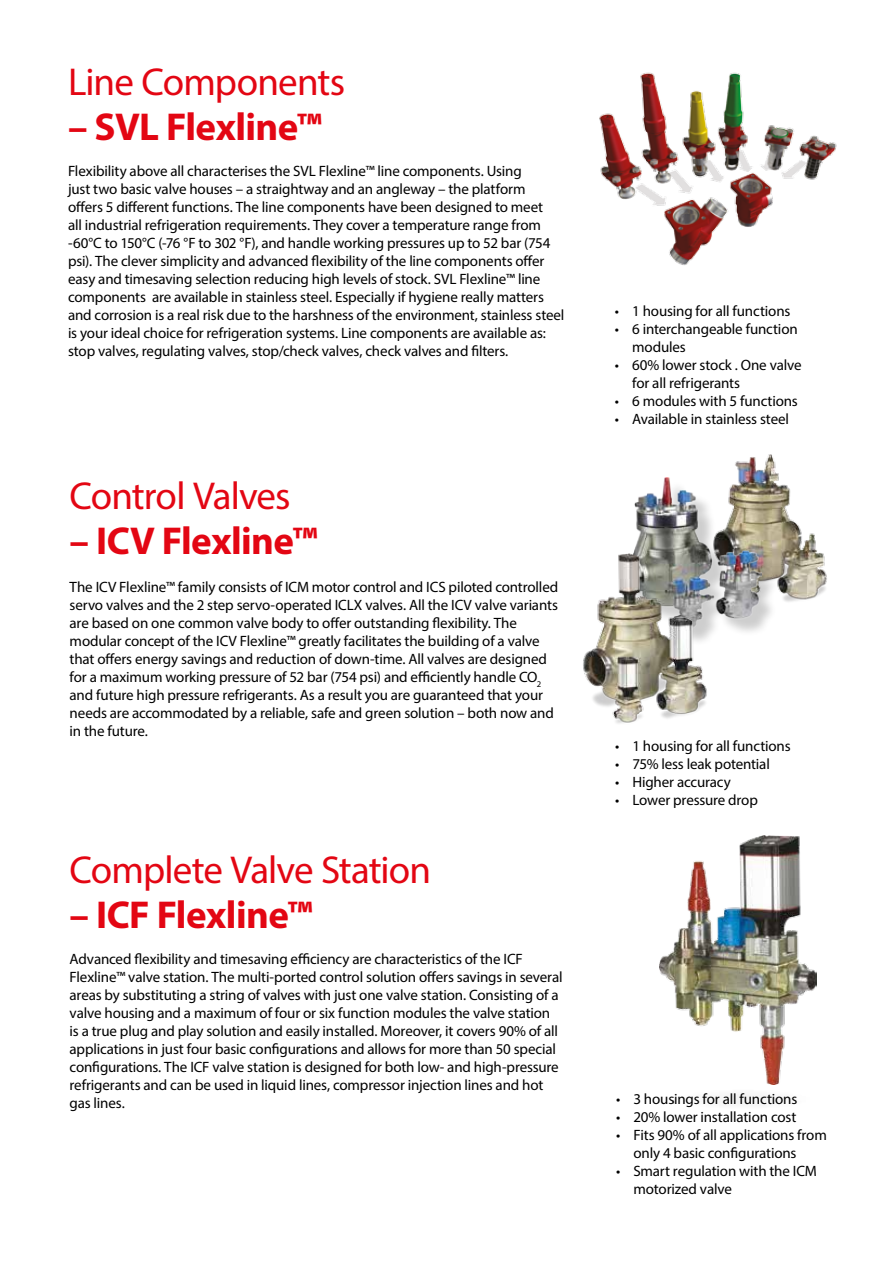
<style>
.page{position:relative;width:893px;height:1263px;background:#fff}
.page>*{position:absolute;margin:0;border:0;box-sizing:border-box;transform-origin:0 0}
.t1{font:39px "Myriad Pro";letter-spacing:-.025em;color:#e30613}
.t2{font:700 39px "Myriad Pro";letter-spacing:-.015em;color:#e30613}
.t3{font:15px/18px "Myriad Pro";letter-spacing:-.01em;color:#000}
</style>
<div class="page">
<img style="left:735px;top:454px;width:92px;height:148px">
<div style="left:624px;top:480px;width:155px;height:166px;background:#000;opacity:.2"></div>
<img style="left:624px;top:478px;width:137px;height:149px">
<img style="left:659px;top:836px;width:158px;height:248px">
<div style="left:673px;top:1089px;width:140px;height:20px;background:#f9f9f9;border-radius:50%"></div>
<img style="left:599px;top:72px;width:238px;height:193px">
<img style="left:583px;top:553px;width:127px;height:171px">
<h1 class="t1" style="left:68px;top:58px;width:279px">Line Components</h1>
<h1 class="t2" style="left:68px;top:101px;width:255px">– SVL Flexline™</h1>
<p class="t3" style="left:68px;top:162px;width:498px">Flexibility above all characterises the SVL Flexline™ line components. Using<br>just two basic valve houses – a straightway and an angleway – the platform<br>offers 5 different functions. The line components have been designed to meet<br>all industrial refrigeration requirements. They cover a temperature range from -60°C to 150°C (-76 °F to 302 °F), and handle working pressures up to 52 bar (754 psi). The clever simplicity and advanced flexibility of the line components offer easy and timesaving selection reducing high levels of stock. SVL Flexline™ line components are available in stainless steel. Especially if hygiene really matters and corrosion is a real risk due to the harshness of the environment, stainless steel is your ideal choice for refrigeration systems. Line components are available as: stop valves, regulating valves, stop/check valves, check valves and filters.</p>
<h1 class="t1" style="left:70px;top:472px;width:223px">Control Valves</h1>
<h1 class="t2" style="left:70px;top:516px;width:249px">– ICV Flexline™</h1>
<p class="t3" style="left:70px;top:577px;width:490px">The ICV Flexline™ family consists of ICM motor control and ICS piloted controlled servo valves and the 2 step servo-operated ICLX valves. All the ICV valve variants are based on one common valve body to offer outstanding flexibility. The modular concept of the ICV Flexline™ greatly facilitates the building of a valve that offers energy savings and reduction of down-time. All valves are designed for a maximum working pressure of 52 bar (754 psi) and efficiently handle CO<sub>2 </sub>and future high pressure refrigerants. As a result you are guaranteed that your needs are accommodated by a reliable, safe and green solution – both now and in the future.</p>
<h1 class="t1" style="left:70px;top:846px;width:363px">Complete Valve Station</h1>
<h1 class="t2" style="left:70px;top:889px;width:244px">– ICF Flexline™</h1>
<p class="t3" style="left:70px;top:950px;width:494px">Advanced flexibility and timesaving efficiency are characteristics of the ICF Flexline™ valve station. The multi-ported control solution offers savings in several areas by substituting a string of valves with just one valve station. Consisting of a valve housing and a maximum of four or six function modules the valve station is a true plug and play solution and easily installed. Moreover, it covers 90% of all applications in just four basic configurations and allows for more than 50 special configurations. The ICF valve station is designed for both low- and high-pressure refrigerants and can be used in liquid lines, compressor injection lines and hot gas lines.</p>
<p class="t3" style="left:615px;top:302px;width:177px">• 1 housing for all functions</p>
<p class="t3" style="left:632px;top:320px;width:167px;text-indent:-17px">• 6 interchangeable function modules</p>
<p class="t3" style="left:632px;top:356px;width:171px;text-indent:-17px">• 60% lower stock . One valve for all refrigerants</p>
<p class="t3" style="left:615px;top:392px;width:185px">• 6 modules with 5 functions</p>
<p class="t3" style="left:615px;top:410px;width:176px">• Available in stainless steel</p>
<p class="t3" style="left:615px;top:736px;width:177px">• 1 housing for all functions</p>
<p class="t3" style="left:615px;top:754px;width:156px">• 75% less leak potential</p>
<p class="t3" style="left:615px;top:772px;width:117px">• Higher accuracy</p>
<p class="t3" style="left:615px;top:790px;width:144px">• Lower pressure drop</p>
<p class="t3" style="left:616px;top:1090px;width:183px">• 3 housings for all functions</p>
<p class="t3" style="left:616px;top:1108px;width:182px">• 20% lower installation cost</p>
<p class="t3" style="left:633px;top:1126px;width:195px;text-indent:-17px">• Fits 90% of all applications from only 4 basic configurations</p>
<p class="t3" style="left:633px;top:1162px;width:185px;text-indent:-17px">• Smart regulation with the ICM motorized valve</p>
</div>
